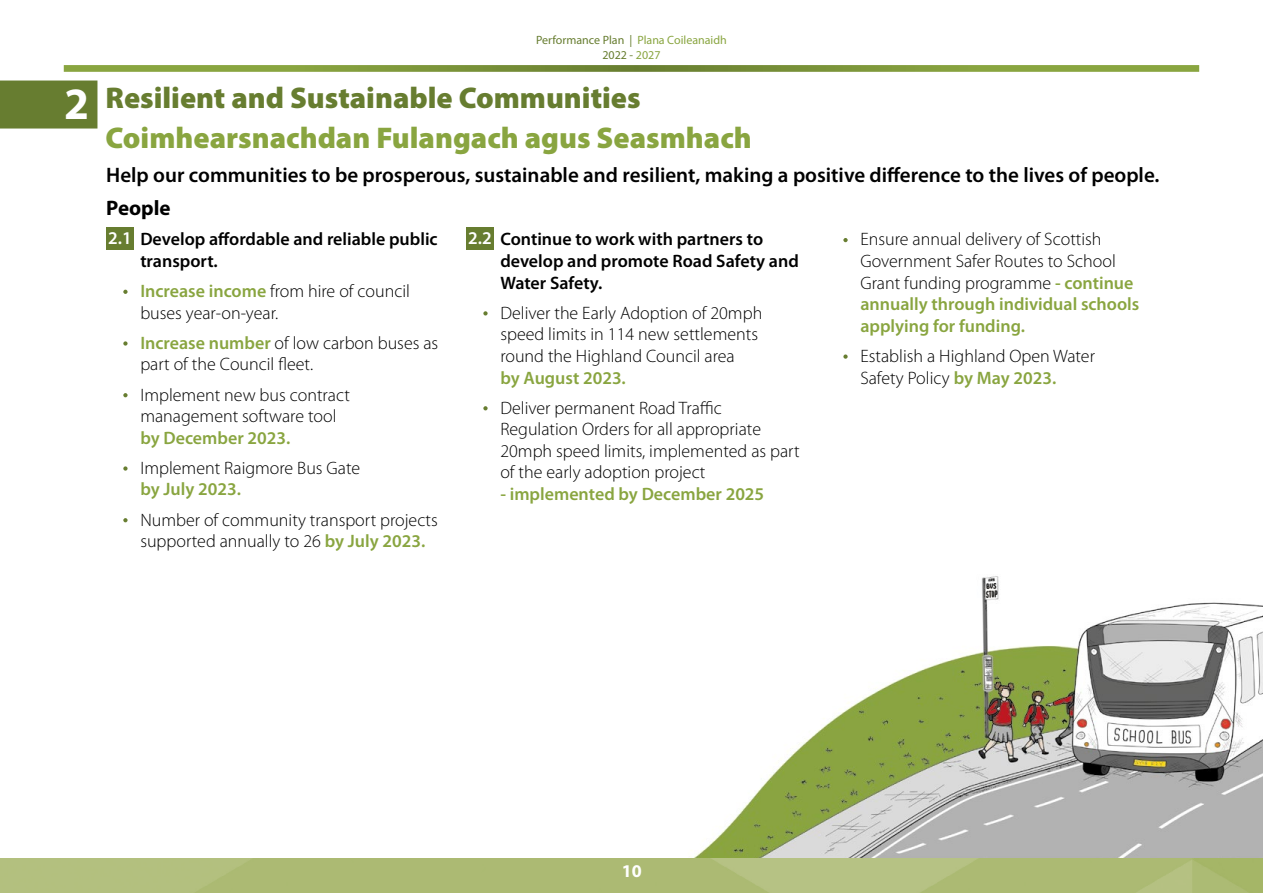
<style>
.page{position:relative;width:1263px;height:893px;background:#fff}
.page>*{position:absolute;margin:0;border:0;box-sizing:border-box;transform-origin:0 0}
.t1{font:700 45px "Myriad Pro";color:#fff}
.t2{font:900 30px "Myriad Pro";color:#89a540}
.t3{font:900 30px "Myriad Pro";color:#677d30}
.t4{font:600 21px "Myriad Pro";color:#000}
.t5{font:700 21px "Myriad Pro";color:#000}
.t6{font:300 18px/21.6px "Myriad Pro";color:#000}
.t7{font:600 18px/21.6px "Myriad Pro";color:#000}
.t8{font:600 18px "Myriad Pro";color:#89a540}
.t9{font:700 18px "Myriad Pro";color:#fff}
.t10{font:12px/14.4px "Myriad Pro";color:#677d30;text-align:center}
.s1{color:#89a540}
.s2{color:#fff}
.s3{font-weight:600;color:#89a540}
</style>
<div class="page">
<div style="left:0;top:81px;width:97px;height:48px;background:#677d30"></div>
<div style="left:106px;top:228px;width:28px;height:22px;background:#677d30"></div>
<svg style="left:123px;top:290px;width:5px;height:4px"></svg>
<svg style="left:123px;top:341px;width:5px;height:5px"></svg>
<svg style="left:123px;top:393px;width:5px;height:4px"></svg>
<svg style="left:123px;top:466px;width:5px;height:5px"></svg>
<svg style="left:123px;top:518px;width:5px;height:4px"></svg>
<div style="left:466px;top:228px;width:28px;height:22px;background:#677d30"></div>
<svg style="left:483px;top:311px;width:5px;height:5px"></svg>
<svg style="left:483px;top:406px;width:5px;height:4px"></svg>
<svg style="left:843px;top:238px;width:5px;height:4px"></svg>
<svg style="left:843px;top:354px;width:5px;height:5px"></svg>
<img style="left:641px;top:576px;width:622px;height:283px">
<img style="left:0;top:859px;width:1263px;height:34px">
<svg style="left:64px;top:65px;width:1135px;height:7px;background:#839c42"></svg>
<h1 class="t1" style="left:64px;top:74px;width:26px">2</h1>
<p class="t10" style="left:536px;top:33px;width:192px">Performance Plan | <span class="s1">Plana Coileanaidh<br></span>2022 - <span class="s1">2027</span></p>
<h2 class="t3" style="left:106px;top:77px;width:537px">Resilient and Sustainable Communities</h2>
<h2 class="t2" style="left:106px;top:118px;width:648px">Coimhearsnachdan Fulangach agus Seasmhach</h2>
<p class="t4" style="left:106px;top:161px;width:1055px">Help our communities to be prosperous, sustainable and resilient, making a positive difference to the lives of people.</p>
<p class="t5" style="left:106px;top:195px;width:66px">People</p>
<p class="t7" style="left:140px;top:228px;width:299px;text-indent:-32px"><span class="s2">2.1</span> Develop affordable and reliable public transport.</p>
<p class="t6" style="left:140px;top:280px;width:271px"><span class="s3">Increase income</span> from hire of council buses year-on-year.</p>
<p class="t6" style="left:140px;top:332px;width:299px"><span class="s3">Increase number</span> of low carbon buses as part of the Council fleet.</p>
<p class="t6" style="left:140px;top:384px;width:211px">Implement new bus contract management software tool</p>
<p class="t8" style="left:140px;top:426px;width:151px">by December 2023.</p>
<p class="t6" style="left:140px;top:457px;width:221px">Implement Raigmore Bus Gate</p>
<p class="t8" style="left:140px;top:478px;width:102px">by July 2023.</p>
<p class="t6" style="left:140px;top:509px;width:299px">Number of community transport projects supported annually to 26 <span class="s3">by July 2023.</span></p>
<p class="t6" style="left:860px;top:228px;width:280px">Ensure annual delivery of Scottish Government Safer Routes to School Grant funding programme <span class="s3">- continue annually through individual schools applying for funding.</span></p>
<p class="t6" style="left:860px;top:345px;width:236px">Establish a Highland Open Water<br>Safety Policy <span class="s3">by May 2023.</span></p>
<p class="t7" style="left:500px;top:228px;width:300px;text-indent:-32px"><span class="s2">2.2</span> Continue to work with partners to develop and promote Road Safety and<br>Water Safety.</p>
<p class="t6" style="left:500px;top:302px;width:263px">Deliver the Early Adoption of 20mph speed limits in 114 new settlements round the Highland Council area</p>
<p class="t8" style="left:500px;top:366px;width:127px">by August 2023.</p>
<p class="t6" style="left:500px;top:397px;width:301px">Deliver permanent Road Traffic Regulation Orders for all appropriate 20mph speed limits, implemented as part of the early adoption project</p>
<p class="t8" style="left:500px;top:482px;width:265px">- implemented by December 2025</p>
<p class="t9" style="left:622px;top:859px;width:21px">10</p>
</div>
